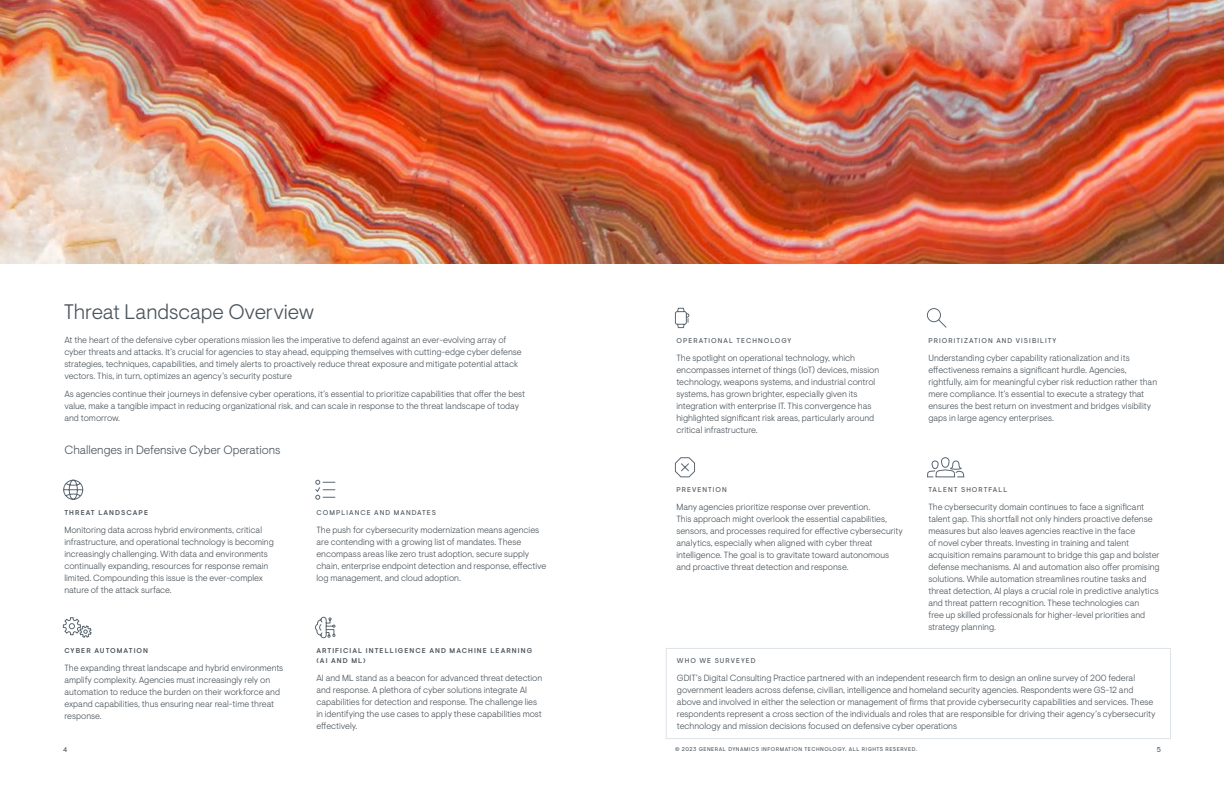
<style>
.page{position:relative;width:1224px;height:792px;background:#fff}
.page>*{position:absolute;margin:0;border:0;box-sizing:border-box;transform-origin:0 0}
.t1{font:300 21px "Visuelt Pro";letter-spacing:-.005em;color:#4a545b}
.t2{font:300 12px "Visuelt Pro";color:#4a545b}
.t3{font:300 9px/12px "Visuelt Pro";color:#4a545b}
.t4{font:7px "Visuelt Pro";letter-spacing:.15em;color:#4a545b}
.t5{font:500 7px/10px "Visuelt Pro";letter-spacing:.15em;color:#4a545b}
.t6{font:5.5px "Visuelt Pro";letter-spacing:.1em;color:#4a545b}
</style>
<div class="page">
<img style="left:0;top:0;width:1224px;height:264px">
<svg style="left:63px;top:479px;width:21px;height:21px"></svg>
<svg style="left:675px;top:307px;width:15px;height:21px"></svg>
<svg style="left:315px;top:479px;width:21px;height:21px"></svg>
<div style="left:927px;top:308px;width:14px;height:14px;border:1px solid #5b6771;border-radius:50%"></div>
<svg style="left:937px;top:319px;width:10px;height:9px"></svg>
<svg style="left:927px;top:457px;width:38px;height:21px"></svg>
<svg style="left:674px;top:457px;width:21px;height:21px"></svg>
<svg style="left:63px;top:617px;width:29px;height:21px"></svg>
<div style="left:666px;top:648px;width:505px;height:91px;border:1px solid #dde3e8"></div>
<svg style="left:315px;top:616px;width:21px;height:23px"></svg>
<h1 class="t1" style="left:64px;top:299px;width:252px">Threat Landscape Overview</h1>
<p class="t3" style="left:64px;top:334px;width:459px">At the heart of the defensive cyber operations mission lies the imperative to defend against an ever-evolving array of cyber threats and attacks. It’s crucial for agencies to stay ahead, equipping themselves with cutting-edge cyber defense strategies, techniques, capabilities, and timely alerts to proactively reduce threat exposure and mitigate potential attack vectors. This, in turn, optimizes an agency’s security posture</p>
<p class="t3" style="left:64px;top:388px;width:462px">As agencies continue their journeys in defensive cyber operations, it’s essential to prioritize capabilities that offer the best value, make a tangible impact in reducing organizational risk, and can scale in response to the threat landscape of today and tomorrow.</p>
<h2 class="t2" style="left:64px;top:443px;width:218px">Challenges in Defensive Cyber Operations</h2>
<p class="t5" style="left:64px;top:507px;width:85px">THREAT LANDSCAPE</p>
<p class="t3" style="left:64px;top:524px;width:211px">Monitoring data across hybrid environments, critical infrastructure, and operational technology is becoming increasingly challenging. With data and environments continually expanding, resources for response remain limited. Compounding this issue is the ever-complex nature of the attack surface.</p>
<p class="t5" style="left:64px;top:646px;width:85px">CYBER AUTOMATION</p>
<p class="t3" style="left:64px;top:662px;width:220px">The expanding threat landscape and hybrid environments amplify complexity. Agencies must increasingly rely on automation to reduce the burden on their workforce and expand capabilities, thus ensuring near real-time threat response.</p>
<p class="t4" style="left:316px;top:508px;width:121px">COMPLIANCE AND MANDATES</p>
<p class="t3" style="left:316px;top:524px;width:231px">The push for cybersecurity modernization means agencies are contending with a growing list of mandates. These encompass areas like zero trust adoption, secure supply chain, enterprise endpoint detection and response, effective log management, and cloud adoption.</p>
<p class="t5" style="left:316px;top:646px;width:217px">ARTIFICIAL INTELLIGENCE AND MACHINE LEARNING (AI AND ML)</p>
<p class="t3" style="left:316px;top:672px;width:227px">AI and ML stand as a beacon for advanced threat detection and response. A plethora of cyber solutions integrate AI capabilities for detection and response. The challenge lies in identifying the use cases to apply these capabilities most effectively.</p>
<p class="t4" style="left:676px;top:336px;width:117px">OPERATIONAL TECHNOLOGY</p>
<p class="t3" style="left:676px;top:352px;width:204px">The spotlight on operational technology, which encompasses internet of things (IoT) devices, mission technology, weapons systems, and industrial control systems, has grown brighter, especially given its integration with enterprise IT. This convergence has highlighted significant risk areas, particularly around critical infrastructure.</p>
<p class="t4" style="left:676px;top:486px;width:52px">PREVENTION</p>
<p class="t3" style="left:676px;top:501px;width:228px">Many agencies prioritize response over prevention.<br>This approach might overlook the essential capabilities, sensors, and processes required for effective cybersecurity analytics, especially when aligned with cyber threat intelligence. The goal is to gravitate toward autonomous and proactive threat detection and response.</p>
<p class="t4" style="left:928px;top:336px;width:129px">PRIORITIZATION AND VISIBILITY</p>
<p class="t3" style="left:928px;top:352px;width:230px">Understanding cyber capability rationalization and its effectiveness remains a significant hurdle. Agencies, rightfully, aim for meaningful cyber risk reduction rather than mere compliance. It’s essential to execute a strategy that ensures the best return on investment and bridges visibility gaps in large agency enterprises.</p>
<p class="t4" style="left:928px;top:486px;width:81px">TALENT SHORTFALL</p>
<p class="t3" style="left:928px;top:501px;width:233px">The cybersecurity domain continues to face a significant talent gap. This shortfall not only hinders proactive defense measures but also leaves agencies reactive in the face<br>of novel cyber threats. Investing in training and talent acquisition remains paramount to bridge this gap and bolster defense mechanisms. AI and automation also offer promising solutions. While automation streamlines routine tasks and threat detection, AI plays a crucial role in predictive analytics and threat pattern recognition. These technologies can<br>free up skilled professionals for higher-level priorities and strategy planning.</p>
<p class="t4" style="left:677px;top:656px;width:80px">WHO WE SURVEYED</p>
<p class="t3" style="left:677px;top:672px;width:480px">GDIT’s Digital Consulting Practice partnered with an independent research firm to design an online survey of 200 federal government leaders across defense, civilian, intelligence and homeland security agencies. Respondents were GS-12 and above and involved in either the selection or management of firms that provide cybersecurity capabilities and services. These respondents represent a cross section of the individuals and roles that are responsible for driving their agency’s cybersecurity technology and mission decisions focused on defensive cyber operations</p>
<p class="t4" style="left:63px;top:746px;width:6px">4</p>
<p class="t6" style="left:675px;top:746px;width:244px">© 2023 GENERAL DYNAMICS INFORMATION TECHNOLOGY. ALL RIGHTS RESERVED.</p>
<p class="t4" style="left:1157px;top:746px;width:6px">5</p>
</div>
